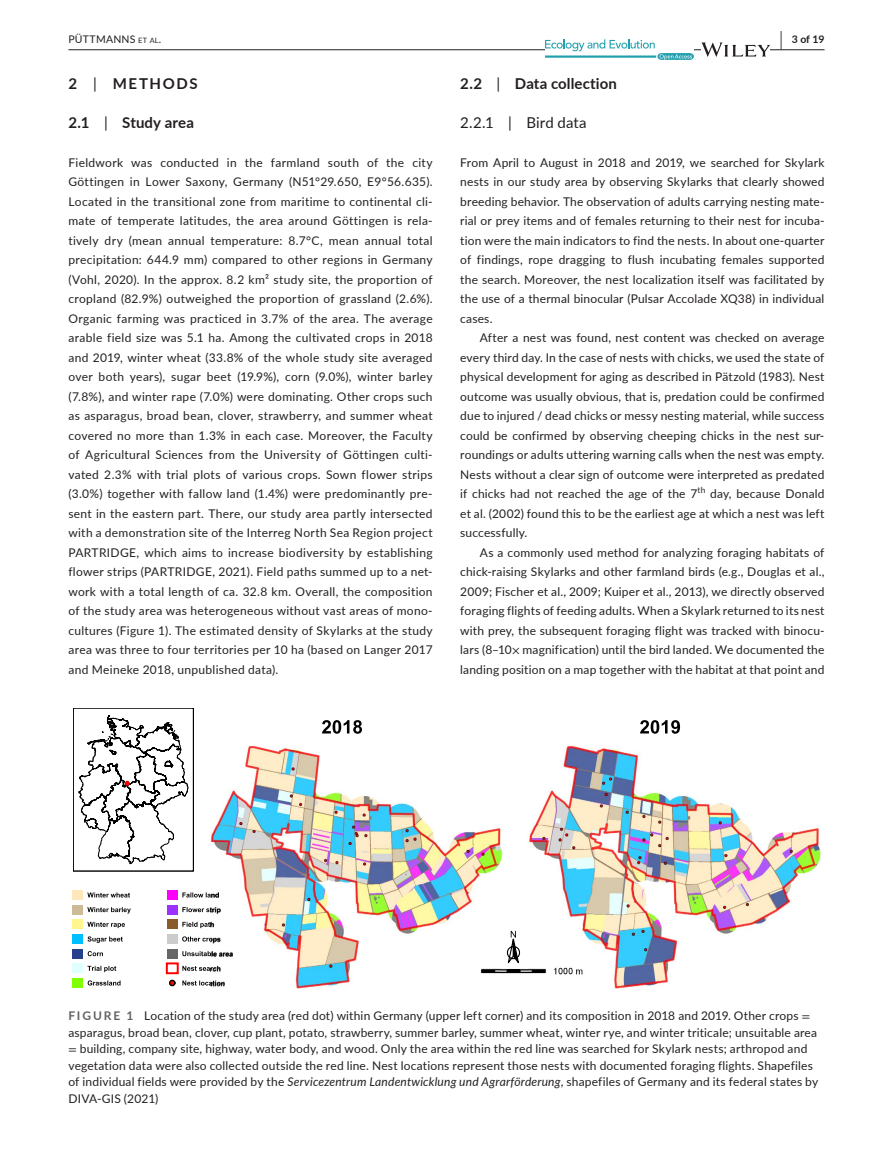
<style>
.page{position:relative;width:893px;height:1174px;background:#fff}
.page>*{position:absolute;margin:0;border:0;box-sizing:border-box;transform-origin:0 0}
.t1{font:700 15px "Lato";letter-spacing:.01em;color:#231f20}
.t2{font:15px "Lato";letter-spacing:.005em;color:#231f20}
.t3{font:700 15px "Lato";letter-spacing:.11em;color:#231f20}
.t4{font:12px/19.5px "Lato";letter-spacing:.015em;color:#231f20;text-align:justify}
.t5{font:10.5px "Lato";letter-spacing:.02em;color:#231f20}
.t6{font:700 10.5px "Lato";color:#231f20}
.s1{font-style:inherit}
.s2{font-size:7.35px}
.s3{font-size:19.5px}
.s4{font-weight:400}
.s5{font-family:"STIX"}
.s6{font-weight:700;color:#636366}
.s7{font-style:italic}
</style>
<div class="page">
<hr style="left:68px;top:49px;width:756px;height:1px;background:#231f20">
<svg style="left:545px;top:39px;width:149px;height:21px"></svg>
<svg style="left:701px;top:42px;width:69px;height:15px"></svg>
<img style="left:210px;top:746px;width:611px;height:242px">
<div style="left:73px;top:708px;width:120px;height:163px;border:1px solid #000"></div>
<svg style="left:78px;top:715px;width:111px;height:150px"></svg>
<svg style="left:506px;top:928px;width:15px;height:43px"></svg>
<div style="left:72px;top:890px;width:11px;height:10px;background:#ffe7ba"></div>
<svg style="left:87px;top:892px;width:43px;height:5px"></svg>
<div style="left:72px;top:904px;width:11px;height:10px;background:#cdba96"></div>
<svg style="left:87px;top:907px;width:44px;height:6px"></svg>
<div style="left:72px;top:919px;width:11px;height:10px;background:#fff68f"></div>
<svg style="left:87px;top:922px;width:38px;height:6px"></svg>
<div style="left:72px;top:934px;width:11px;height:10px;background:#00bfff"></div>
<svg style="left:88px;top:936px;width:35px;height:7px"></svg>
<div style="left:72px;top:948px;width:11px;height:10px;background:#27408b"></div>
<svg style="left:88px;top:951px;width:15px;height:5px"></svg>
<div style="left:72px;top:963px;width:11px;height:10px;background:#e0ffff"></div>
<svg style="left:87px;top:965px;width:29px;height:7px"></svg>
<div style="left:72px;top:978px;width:11px;height:10px;background:#7fff00"></div>
<svg style="left:88px;top:980px;width:33px;height:5px"></svg>
<div style="left:167px;top:890px;width:11px;height:10px;background:#f0f"></div>
<svg style="left:182px;top:892px;width:37px;height:5px"></svg>
<div style="left:167px;top:904px;width:11px;height:10px;background:#9b30ff"></div>
<svg style="left:182px;top:907px;width:39px;height:6px"></svg>
<div style="left:167px;top:919px;width:11px;height:10px;background:#8b5a2b"></div>
<svg style="left:182px;top:922px;width:32px;height:6px"></svg>
<div style="left:167px;top:934px;width:11px;height:10px;background:#ccc"></div>
<svg style="left:182px;top:936px;width:39px;height:6px"></svg>
<div style="left:167px;top:948px;width:11px;height:10px;background:#666"></div>
<svg style="left:182px;top:951px;width:51px;height:5px"></svg>
<div style="left:166px;top:962px;width:13px;height:12px;border:2px solid #f00"></div>
<svg style="left:182px;top:965px;width:38px;height:5px"></svg>
<svg style="left:169px;top:979px;width:7px;height:7px"></svg>
<svg style="left:182px;top:980px;width:43px;height:5px"></svg>
<svg style="left:322px;top:720px;width:40px;height:13px"></svg>
<svg style="left:640px;top:720px;width:40px;height:13px"></svg>
<p class="t5" style="left:68px;top:31px;width:94px">P<span class="s1">Ü</span>TTMANNS <span class="s2">et al</span>.</p>
<p class="t6" style="left:780px;top:31px;width:46px"><span class="s3">|</span> 3 of 19</p>
<p class="t3" style="left:68px;top:72px;width:131px">2 <span class="s4">|</span> METHODS</p>
<p class="t1" style="left:68px;top:111px;width:127px">2.1 <span class="s4">|</span> Study area</p>
<p class="t4" style="left:68px;top:152px;width:366px">Fieldwork was conducted in the farmland south of the city Göttingen in Lower Saxony, Germany (N51°29.650, E9°56.635).<br>Located in the transitional zone from maritime to continental cli&shy;mate of temperate latitudes, the area around Göttingen is rela&shy;tively dry (mean annual temperature: 8.7°C, mean annual total precipitation: 644.9 mm) compared to other regions in Germany (Vohl, 2020). In the approx. 8.2 km² study site, the proportion of cropland (82.9%) outweighed the proportion of grassland (2.6%).<br>Organic farming was practiced in 3.7% of the area. The average arable field size was 5.1 ha. Among the cultivated crops in 2018 and 2019, winter wheat (33.8% of the whole study site averaged over both years), sugar beet (19.9%), corn (9.0%), winter barley (7.8%), and winter rape (7.0%) were dominating. Other crops such as asparagus, broad bean, clover, strawberry, and summer wheat covered no more than 1.3% in each case. Moreover, the Faculty of Agricultural Sciences from the University of Göttingen culti&shy;vated 2.3% with trial plots of various crops. Sown flower strips (3.0%) together with fallow land (1.4%) were predominantly pre&shy;sent in the eastern part. There, our study area partly intersected with a demonstration site of the Interreg North Sea Region project PARTRIDGE, which aims to increase biodiversity by establishing flower strips (PARTRIDGE, 2021). Field paths summed up to a net&shy;work with a total length of ca. 32.8 km. Overall, the composition of the study area was heterogeneous without vast areas of mono&shy;cultures (Figure 1). The estimated density of Skylarks at the study area was three to four territories per 10 ha (based on Langer 2017 and Meineke 2018, unpublished data).</p>
<p class="t1" style="left:460px;top:72px;width:158px">2.2 <span class="s4">|</span> Data collection</p>
<p class="t2" style="left:460px;top:111px;width:128px">2.2.1 | Bird data</p>
<p class="t4" style="left:460px;top:152px;width:366px">From April to August in 2018 and 2019, we searched for Skylark nests in our study area by observing Skylarks that clearly showed breeding behavior. The observation of adults carrying nesting mate&shy;rial or prey items and of females returning to their nest for incuba&shy;tion were the main indicators to find the nests. In about one-quarter of findings, rope dragging to flush incubating females supported the search. Moreover, the nest localization itself was facilitated by the use of a thermal binocular (Pulsar Accolade XQ38) in individual cases.</p>
<p class="t4" style="left:460px;top:327px;width:366px;text-indent:20px">After a nest was found, nest content was checked on average every third day. In the case of nests with chicks, we used the state of physical development for aging as described in Pätzold (1983). Nest outcome was usually obvious, that is, predation could be confirmed due to injured / dead chicks or messy nesting material, while success could be confirmed by observing cheeping chicks in the nest sur&shy;roundings or adults uttering warning calls when the nest was empty.<br>Nests without a clear sign of outcome were interpreted as predated if chicks had not reached the age of the 7<sup>th</sup> day, because Donald et al. (2002) found this to be the earliest age at which a nest was left successfully.</p>
<p class="t4" style="left:460px;top:542px;width:366px;text-indent:20px">As a commonly used method for analyzing foraging habitats of chick-raising Skylarks and other farmland birds (e.g., Douglas et al., 2009; Fischer et al., 2009; Kuiper et al., 2013), we directly observed foraging flights of feeding adults. When a Skylark returned to its nest with prey, the subsequent foraging flight was tracked with binocu&shy;lars (8–10<span class="s5">×</span> magnification) until the bird landed. We documented the landing position on a map together with the habitat at that point and</p>
<p class="t4" style="left:68px;top:1007px;width:751px;line-height:16.5px;text-align:left"><span class="s6">FIGURE 1</span> Location of the study area (red dot) within Germany (upper left corner) and its composition in 2018 and 2019. Other crops <span class="s5">= </span>asparagus, broad bean, clover, cup plant, potato, strawberry, summer barley, summer wheat, winter rye, and winter triticale; unsuitable area <span class="s5">=</span> building, company site, highway, water body, and wood. Only the area within the red line was searched for Skylark nests; arthropod and vegetation data were also collected outside the red line. Nest locations represent those nests with documented foraging flights. Shapefiles of individual fields were provided by the <span class="s7">Servicezentrum Landentwicklung und Agrarförderung</span>, shapefiles of Germany and its federal states by DIVA-GIS (2021)</p>
</div>
